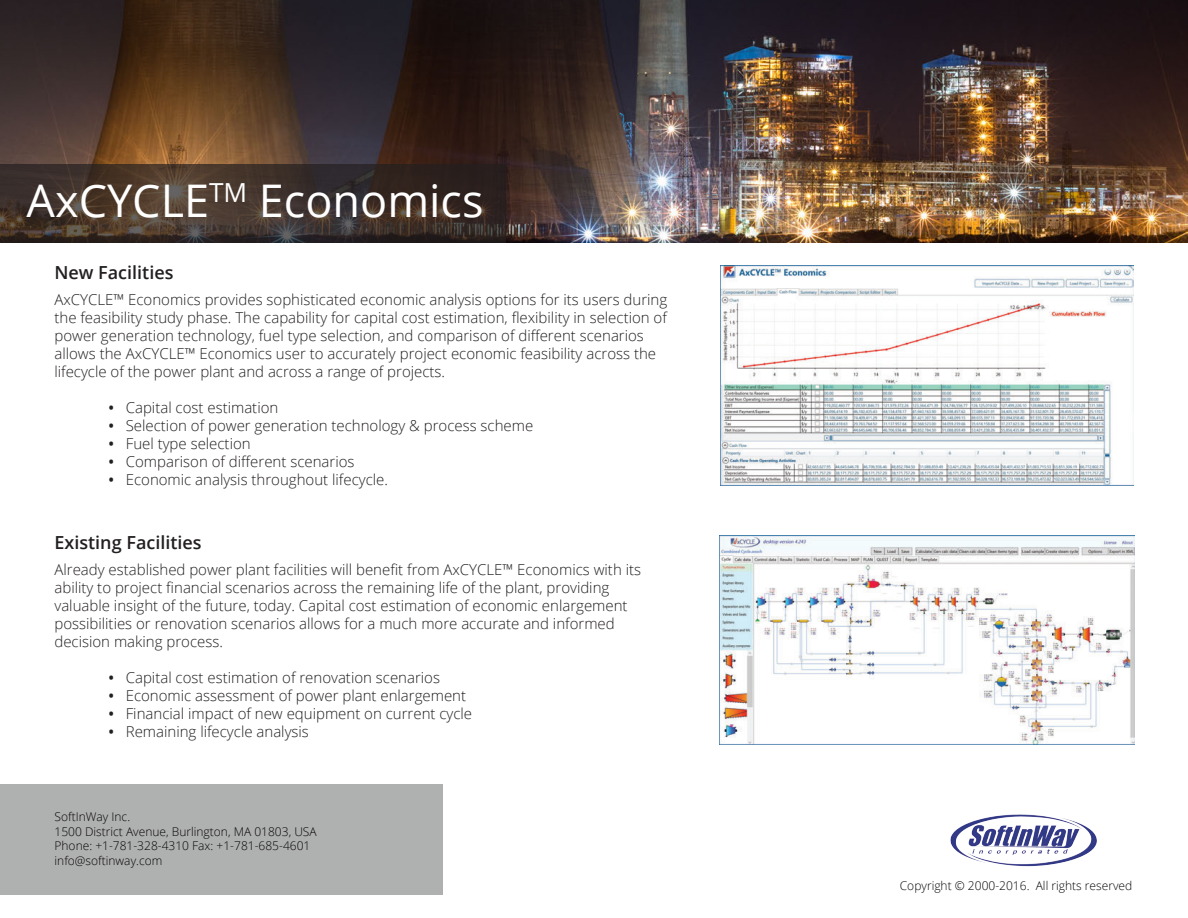
<style>
.page{position:relative;width:1188px;height:918px;background:#fff}
.page>*{position:absolute;margin:0;border:0;box-sizing:border-box;transform-origin:0 0}
.t1{font:45px "Open Sans";color:#fff}
.t2{font:600 18px "Open Sans";color:#231f20}
.t3{font:300 15px/18px "Open Sans";color:#231f20}
.t4{font:300 12px/14.4px "Open Sans";color:#050504}
.s1{font-weight:600}
</style>
<div class="page">
<img style="left:0;top:0;width:1188px;height:243px">
<svg style="left:0;top:165px;width:505px;height:78px;background:#3f322b"></svg>
<img style="left:720px;top:266px;width:413px;height:220px">
<img style="left:719px;top:536px;width:415px;height:208px">
<img style="left:950px;top:814px;width:147px;height:53px">
<h1 class="t1" style="left:27px;top:169px;width:458px">AxCYCLE<sup>TM</sup> Economics</h1>
<p class="t2" style="left:54px;top:260px;width:121px">New Facilities</p>
<p class="t3" style="left:54px;top:291px;width:614px">AxCYCLE™ Economics provides sophisticated economic analysis options for its users during the feasibility study phase. The capability for capital cost estimation, flexibility in selection of power generation technology, fuel type selection, and comparison of different scenarios allows the AxCYCLE™ Economics user to accurately project economic feasibility across the lifecycle of the power plant and across a range of projects.</p>
<p class="t3" style="left:108px;top:399px;width:171px"><span class="s1">•</span> Capital cost estimation</p>
<p class="t3" style="left:108px;top:417px;width:426px"><span class="s1">•</span> Selection of power generation technology &amp; process scheme</p>
<p class="t3" style="left:108px;top:435px;width:144px"><span class="s1">•</span> Fuel type selection</p>
<p class="t3" style="left:108px;top:453px;width:248px"><span class="s1">•</span> Comparison of different scenarios</p>
<p class="t3" style="left:108px;top:471px;width:281px"><span class="s1">•</span> Economic analysis throughout lifecycle.</p>
<p class="t2" style="left:54px;top:530px;width:149px">Existing Facilities</p>
<p class="t3" style="left:54px;top:561px;width:588px">Already established power plant facilities will benefit from AxCYCLE™ Economics with its ability to project financial scenarios across the remaining life of the plant, providing valuable insight of the future, today. Capital cost estimation of economic enlargement possibilities or renovation scenarios allows for a much more accurate and informed decision making process.</p>
<p class="t3" style="left:108px;top:669px;width:333px"><span class="s1">•</span> Capital cost estimation of renovation scenarios</p>
<p class="t3" style="left:108px;top:687px;width:359px"><span class="s1">•</span> Economic assessment of power plant enlargement</p>
<p class="t3" style="left:108px;top:705px;width:365px"><span class="s1">•</span> Financial impact of new equipment on current cycle</p>
<p class="t3" style="left:108px;top:723px;width:202px"><span class="s1">•</span> Remaining lifecycle analysis</p>
<p class="t4" style="left:55px;top:809px;width:264px">SoftInWay Inc.<br>1500 District Avenue, Burlington, MA 01803, USA Phone: +1-781-328-4310 Fax: +1-781-685-4601 info@softinway.com</p>
<p class="t4" style="left:900px;top:878px;width:234px">Copyright © 2000-2016. All rights reserved</p>
</div>
